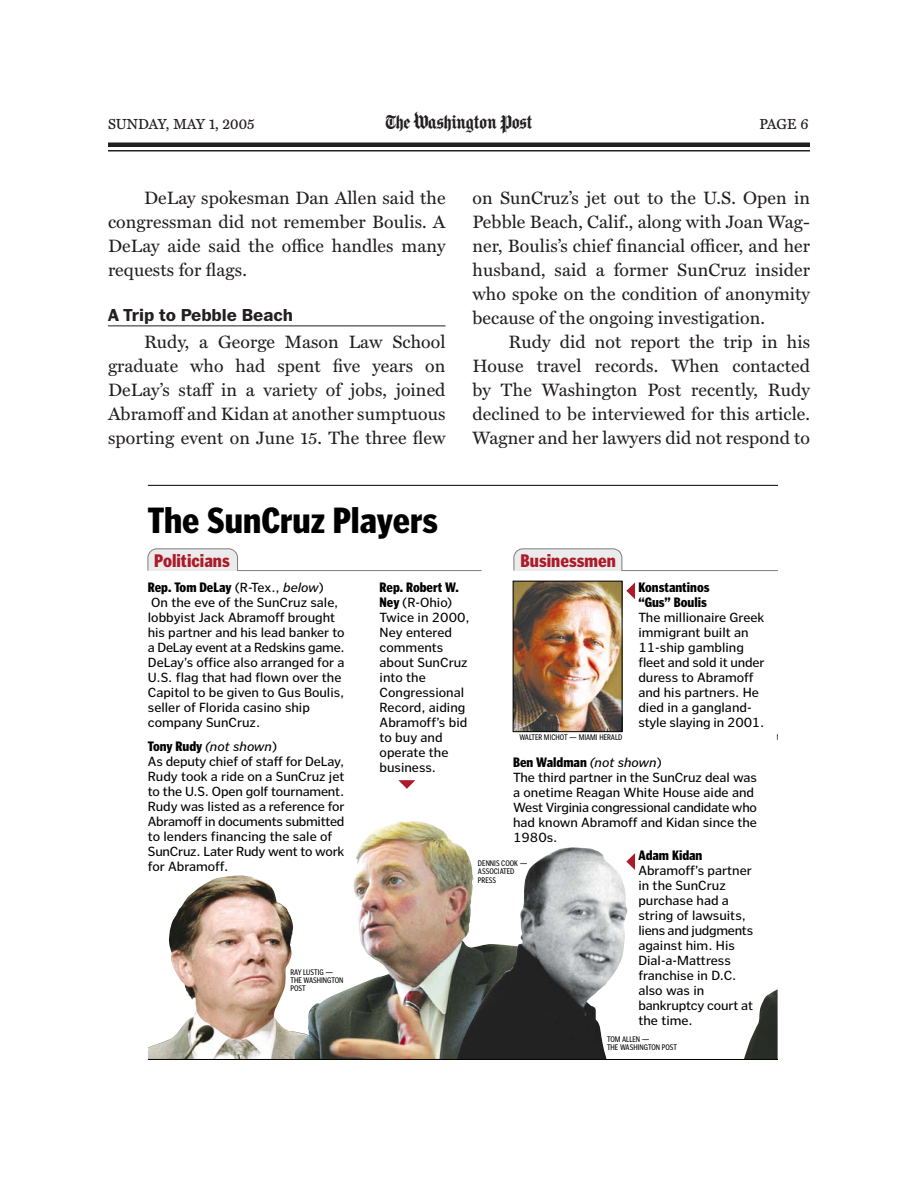
<style>
.page{position:relative;width:918px;height:1188px;background:#fff}
.page>*{position:absolute;margin:0;border:0;box-sizing:border-box;transform-origin:0 0}
.t1{font:900 36px "Poynter Condensed";color:#000}
.t2{font:21px "Post Logo 2";color:#231f20}
.Miller_Text_12_16{font:18px/24px "Miller Text";letter-spacing:.005em;color:#231f20;text-align:justify}
.t3{font:900 18px "Poynter Condensed";color:#ac1b2a}
.Subheads_-Franklin_b{font:700 18px "Franklin ITC Std";color:#231f20}
.t4{font:15px "Miller Daily Three SC";color:#231f20}
.t5{font:15px "Miller Daily Three";color:#231f20}
.t6{font:13.5px/15px "Poynter";color:#000}
.t7{font:8.25px/8.2px "Poynter Condensed";color:#000}
.s1{font-family:"Poynter Condensed";font-weight:900}
.s2{font-style:italic}
</style>
<div class="page">
<div style="left:108px;top:142px;width:702px;height:5px;background:#231f20"></div>
<hr style="left:108px;top:150px;width:702px;height:2px;background:#231f20">
<hr style="left:108px;top:326px;width:338px;height:1px;background:#231f20">
<img style="left:148px;top:876px;width:147px;height:183px">
<img style="left:295px;top:821px;width:167px;height:238px">
<svg style="left:513px;top:548px;width:265px;height:23px"></svg>
<svg style="left:147px;top:548px;width:335px;height:23px"></svg>
<img style="left:744px;top:989px;width:34px;height:70px">
<img style="left:515px;top:583px;width:105px;height:147px">
<div style="left:513px;top:581px;width:109px;height:151px;border:1px solid #000"></div>
<svg style="left:626px;top:582px;width:9px;height:17px"></svg>
<svg style="left:398px;top:780px;width:17px;height:9px"></svg>
<svg style="left:628px;top:853px;width:7px;height:17px"></svg>
<img style="left:453px;top:847px;width:175px;height:212px">
<hr style="left:148px;top:485px;width:630px;height:1px;background:#000">
<hr style="left:148px;top:1059px;width:630px;height:1px;background:#000">
<p class="t4" style="left:108px;top:116px;width:148px">SUNDAY, MAY 1, 2005</p>
<h2 class="t2" style="left:384px;top:112px;width:151px">KLMNO</h2>
<p class="t5" style="left:759px;top:116px;width:51px">PAGE 6</p>
<p class="Miller_Text_12_16" style="left:108px;top:186px;width:339px;text-indent:36px">DeLay spokesman Dan Allen said the congressman did not remember Boulis. A DeLay aide said the office handles many requests for flags.</p>
<p class="Subheads_-Franklin_b" style="left:108px;top:305px;width:187px">A Trip to Pebble Beach</p>
<p class="Miller_Text_12_16" style="left:108px;top:330px;width:339px;text-indent:36px">Rudy, a George Mason Law School graduate who had spent five years on DeLay’s staff in a variety of jobs, joined Abramoff and Kidan at another sumptuous sporting event on June 15. The three flew</p>
<p class="t1" style="left:148px;top:501px;width:291px">The SunCruz Players</p>
<p class="Miller_Text_12_16" style="left:472px;top:186px;width:339px">on SunCruz’s jet out to the U.S. Open in Pebble Beach, Calif., along with Joan Wag&shy;ner, Boulis’s chief financial officer, and her husband, said a former SunCruz insider who spoke on the condition of anonymity because of the ongoing investigation.</p>
<p class="Miller_Text_12_16" style="left:472px;top:330px;width:339px;text-indent:36px">Rudy did not report the trip in his House travel records. When contacted by The Washington Post recently, Rudy declined to be interviewed for this article.<br>Wagner and her lawyers did not respond to</p>
<p class="t3" style="left:154px;top:550px;width:77px">Politicians</p>
<p class="t3" style="left:521px;top:550px;width:97px">Businessmen</p>
<p class="t6" style="left:148px;top:580px;width:198px"><span class="s1">Rep. Tom DeLay</span> (R-Tex., <span class="s2">below</span>)<br>On the eve of the SunCruz sale, lobbyist Jack Abramoff brought his partner and his lead banker to a DeLay event at a Redskins game.<br>DeLay’s office also arranged for a<br>U.S. flag that had flown over the<br>Capitol to be given to Gus Boulis, seller of Florida casino ship company SunCruz.</p>
<p class="t6" style="left:148px;top:739px;width:198px"><span class="s1">Tony Rudy</span> <span class="s2">(not shown</span>)<br>As deputy chief of staff for DeLay,<br>Rudy took a ride on a SunCruz jet to the U.S. Open golf tournament.<br>Rudy was listed as a reference for<br>Abramoff in documents submitted to lenders financing the sale of<br>SunCruz. Later Rudy went to work for Abramoff.</p>
<p class="t7" style="left:290px;top:968px;width:55px">RAY LUSTIG —<br>THE WASHINGTON<br>POST</p>
<p class="t6" style="left:380px;top:580px;width:92px"><span class="s1">Rep. Robert W.<br>Ney</span> (R-Ohio)<br>Twice in 2000,<br>Ney entered comments about SunCruz into the<br>Congressional<br>Record, aiding<br>Abramoff’s bid to buy and operate the business.</p>
<p class="t6" style="left:638px;top:580px;width:128px"><span class="s1">Konstantinos<br>“Gus” Boulis<br></span>The millionaire Greek immigrant built an<br>11-ship gambling fleet and sold it under duress to Abramoff and his partners. He died in a gangland&shy;style slaying in 2001.</p>
<p class="t6" style="left:513px;top:755px;width:245px"><span class="s1">Ben Waldman</span> <span class="s2">(not shown</span>)<br>The third partner in the SunCruz deal was a onetime Reagan White House aide and<br>West Virginia congressional candidate who had known Abramoff and Kidan since the<br>1980s.</p>
<p class="t7" style="left:519px;top:734px;width:105px">WALTER MICHOT — MIAMI HERALD</p>
<p class="t7" style="left:478px;top:859px;width:51px">DENNIS COOK —<br>ASSOCIATED<br>PRESS</p>
<p class="t6" style="left:638px;top:848px;width:116px"><span class="s1">Adam Kidan<br></span>Abramoff’s partner in the SunCruz purchase had a string of lawsuits, liens and judgments against him. His<br>Dial-a-Mattress franchise in D.C. also was in bankruptcy court at the time.</p>
<p class="t7" style="left:607px;top:1035px;width:71px">TOM ALLEN —<br>THE WASHINGTON POST</p>
</div>
